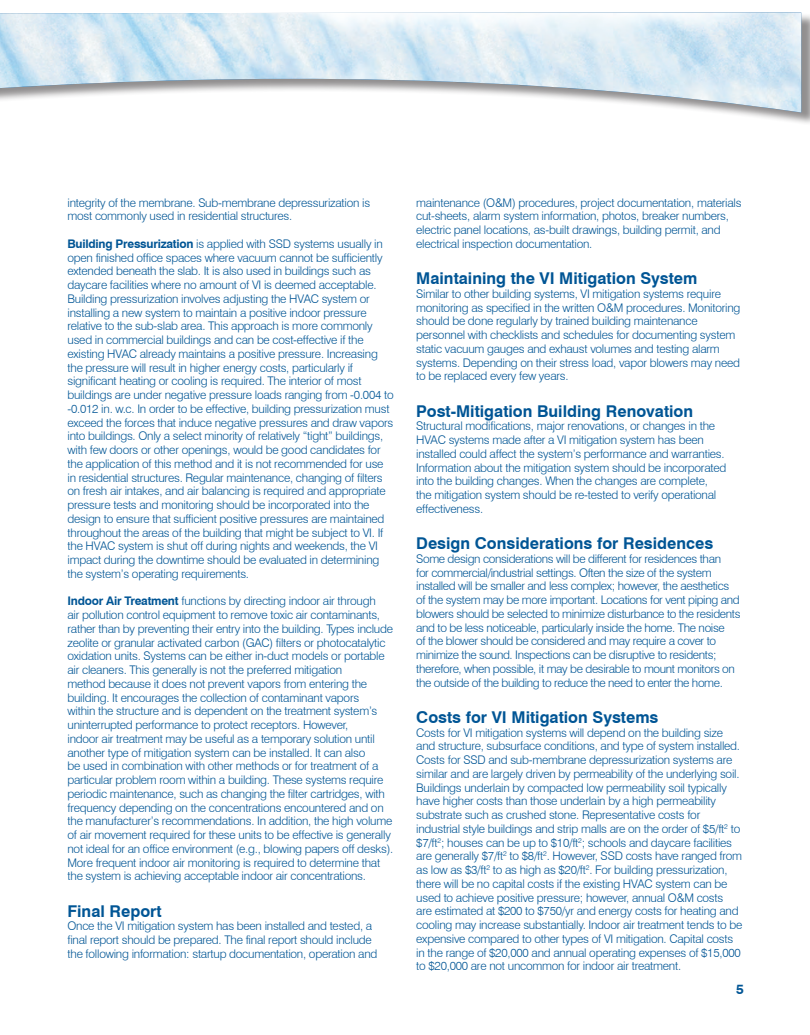
<style>
.page{position:relative;width:810px;height:1035px;background:#fff}
.page>*{position:absolute;margin:0;border:0;box-sizing:border-box;transform-origin:0 0}
.t1{font:700 16.25px "Swiss 721 BT";color:#005595}
.t2{font:700 13.75px "Swiss 721 BT";color:#005595}
.t3{font:300 11.88px/13.8px "Swiss 721 BT";letter-spacing:-.02em;color:#005595}
.s1{font-weight:700}
</style>
<div class="page">
<div style="left:0;top:13px;width:810px;height:188px;background:#231f20;opacity:.5"></div>
<svg style="left:0;top:112px;width:801px;height:75px"></svg>
<img style="left:0;top:12px;width:801px;height:100px">
<p class="t3" style="left:68px;top:195px;width:304px">integrity of the membrane. Sub-membrane depressurization is most commonly used in residential structures.</p>
<p class="t3" style="left:68px;top:237px;width:328px"><span class="s1">Building Pressurization</span> is applied with SSD systems usually in open finished office spaces where vacuum cannot be sufficiently extended beneath the slab. It is also used in buildings such as daycare facilities where no amount of VI is deemed acceptable.<br>Building pressurization involves adjusting the HVAC system or installing a new system to maintain a positive indoor pressure relative to the sub-slab area. This approach is more commonly used in commercial buildings and can be cost-effective if the existing HVAC already maintains a positive pressure. Increasing the pressure will result in higher energy costs, particularly if significant heating or cooling is required. The interior of most buildings are under negative pressure loads ranging from -0.004 to -0.012 in. w.c. In order to be effective, building pressurization must exceed the forces that induce negative pressures and draw vapors into buildings. Only a select minority of relatively “tight” buildings, with few doors or other openings, would be good candidates for the application of this method and it is not recommended for use in residential structures. Regular maintenance, changing of filters on fresh air intakes, and air balancing is required and appropriate pressure tests and monitoring should be incorporated into the design to ensure that sufficient positive pressures are maintained throughout the areas of the building that might be subject to VI. If the HVAC system is shut off during nights and weekends, the VI impact during the downtime should be evaluated in determining the system’s operating requirements.</p>
<p class="t3" style="left:68px;top:594px;width:327px"><span class="s1">Indoor Air Treatment</span> functions by directing indoor air through<br>air pollution control equipment to remove toxic air contaminants, rather than by preventing their entry into the building. Types include zeolite or granular activated carbon (GAC) filters or photocatalytic oxidation units. Systems can be either in-duct models or portable air cleaners. This generally is not the preferred mitigation<br>method because it does not prevent vapors from entering the building. It encourages the collection of contaminant vapors<br>within the structure and is dependent on the treatment system’s uninterrupted performance to protect receptors. However,<br>indoor air treatment may be useful as a temporary solution until another type of mitigation system can be installed. It can also<br>be used in combination with other methods or for treatment of a particular problem room within a building. These systems require periodic maintenance, such as changing the filter cartridges, with frequency depending on the concentrations encountered and on the manufacturer’s recommendations. In addition, the high volume of air movement required for these units to be effective is generally not ideal for an office environment (e.g., blowing papers off desks).<br>More frequent indoor air monitoring is required to determine that the system is achieving acceptable indoor air concentrations.</p>
<p class="t1" style="left:68px;top:901px;width:96px">Final Report</p>
<p class="t3" style="left:68px;top:919px;width:311px">Once the VI mitigation system has been installed and tested, a final report should be prepared. The final report should include the following information: startup documentation, operation and</p>
<p class="t3" style="left:416px;top:195px;width:327px">maintenance (O&amp;M) procedures, project documentation, materials cut-sheets, alarm system information, photos, breaker numbers, electric panel locations, as-built drawings, building permit, and electrical inspection documentation.</p>
<p class="t1" style="left:416px;top:268px;width:283px">Maintaining the VI Mitigation System</p>
<p class="t3" style="left:416px;top:287px;width:326px">Similar to other building systems, VI mitigation systems require monitoring as specified in the written O&amp;M procedures. Monitoring should be done regularly by trained building maintenance personnel with checklists and schedules for documenting system static vacuum gauges and exhaust volumes and testing alarm systems. Depending on their stress load, vapor blowers may need to be replaced every few years.</p>
<p class="t1" style="left:416px;top:401px;width:278px">Post-Mitigation Building Renovation</p>
<p class="t3" style="left:416px;top:419px;width:312px">Structural modifications, major renovations, or changes in the HVAC systems made after a VI mitigation system has been installed could affect the system’s performance and warranties.<br>Information about the mitigation system should be incorporated into the building changes. When the changes are complete,<br>the mitigation system should be re-tested to verify operational effectiveness.</p>
<p class="t1" style="left:416px;top:533px;width:299px">Design Considerations for Residences</p>
<p class="t3" style="left:416px;top:552px;width:326px">Some design considerations will be different for residences than<br>for commercial/industrial settings. Often the size of the system installed will be smaller and less complex; however, the aesthetics of the system may be more important. Locations for vent piping and blowers should be selected to minimize disturbance to the residents and to be less noticeable, particularly inside the home. The noise<br>of the blower should be considered and may require a cover to minimize the sound. Inspections can be disruptive to residents; therefore, when possible, it may be desirable to mount monitors on the outside of the building to reduce the need to enter the home.</p>
<p class="t1" style="left:416px;top:707px;width:244px">Costs for VI Mitigation Systems</p>
<p class="t3" style="left:416px;top:725px;width:328px">Costs for VI mitigation systems will depend on the building size and structure, subsurface conditions, and type of system installed.<br>Costs for SSD and sub-membrane depressurization systems are similar and are largely driven by permeability of the underlying soil.<br>Buildings underlain by compacted low permeability soil typically have higher costs than those underlain by a high permeability substrate such as crushed stone. Representative costs for industrial style buildings and strip malls are on the order of $5/ft<sup>2</sup> to $7/ft<sup>2</sup>; houses can be up to $10/ft<sup>2</sup>; schools and daycare facilities are generally $7/ft<sup>2</sup> to $8/ft<sup>2</sup>. However, SSD costs have ranged from as low as $3/ft<sup>2</sup> to as high as $20/ft<sup>2</sup>. For building pressurization, there will be no capital costs if the existing HVAC system can be used to achieve positive pressure; however, annual O&amp;M costs<br>are estimated at $200 to $750/yr and energy costs for heating and cooling may increase substantially. Indoor air treatment tends to be expensive compared to other types of VI mitigation. Capital costs in the range of $20,000 and annual operating expenses of $15,000 to $20,000 are not uncommon for indoor air treatment.</p>
<p class="t2" style="left:736px;top:981px;width:9px">5</p>
</div>
